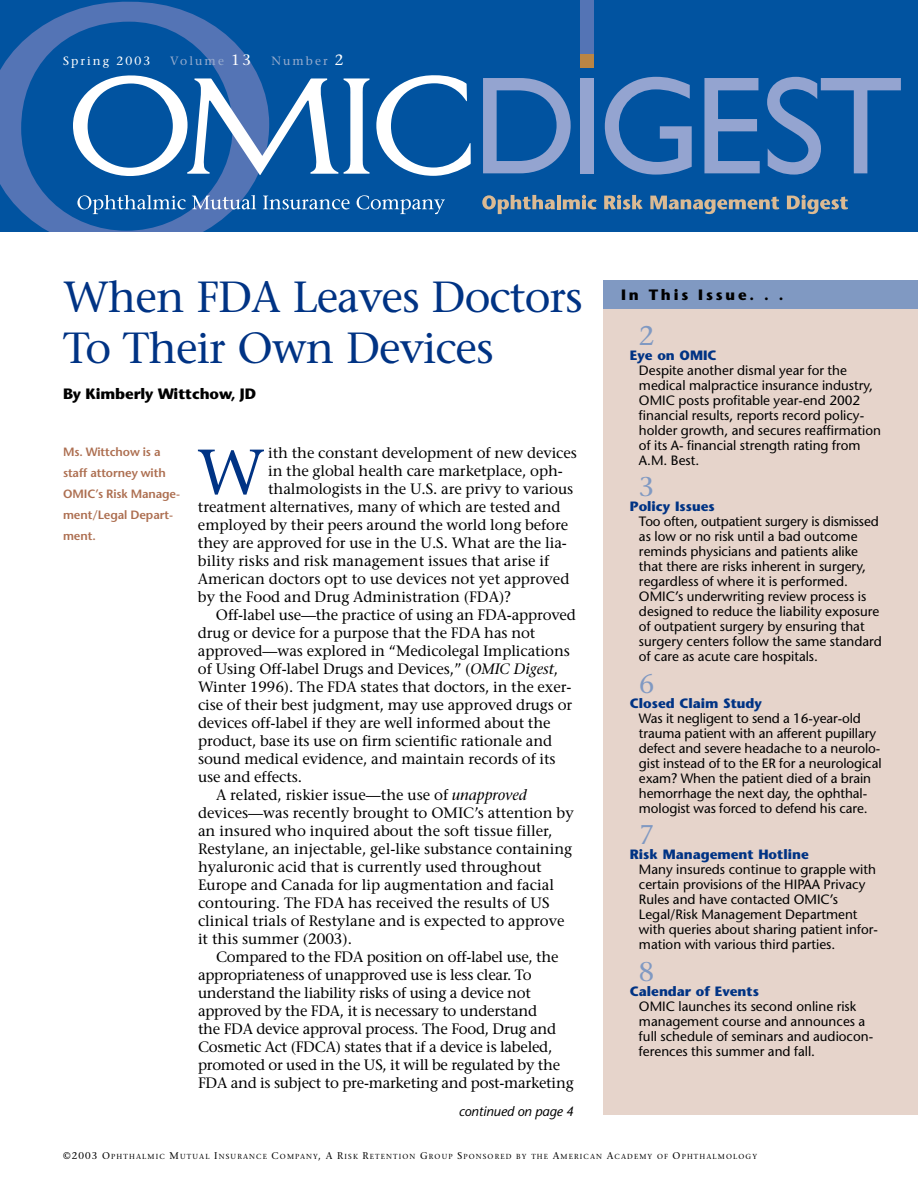
<style>
.page{position:relative;width:918px;height:1188px;background:#fff}
.page>*{position:absolute;margin:0;border:0;box-sizing:border-box;transform-origin:0 0}
.t1{font:64.2px "Stone Serif";color:#003384}
.t2{font:43.5px/51px "Stone Serif";letter-spacing:-.025em;color:#003384}
.t3{font:27px "Stone Serif";color:#8099c2}
.t4{font:15px "Stone Serif";letter-spacing:-.005em;color:#000}
.t5{font:700 15px "Stone Sans";letter-spacing:-.005em;color:#000}
.t6{font:700 15px "Stone Sans";letter-spacing:.19em;color:#000}
.t7{font:13.5px/15px "Stone Sans";color:#000}
.t8{font:700 13.5px "Stone Sans";color:#003384}
.t9{font:italic 13.5px "Stone Sans";letter-spacing:-.005em;color:#000}
.t10{font:600 12px/21px "Stone Sans";letter-spacing:-.005em;color:#ad6f51}
.t11{font:12px "Stone Serif";letter-spacing:.17em;color:#99adce}
.t12{font:12px "Stone Serif";letter-spacing:.17em;color:#fff}
.t13{font:7.35px "Stone Serif";letter-spacing:.155em;color:#000}
.s1{font-size:15px;color:#fff}
.s2{font-style:italic}
.s3{font-size:9.75px}
</style>
<div class="page">
<div style="left:0;top:0;width:918px;height:232px;background:#0153a0"></div>
<svg style="left:0;top:1px;width:269px;height:231px"></svg>
<svg style="left:73px;top:75px;width:297px;height:101px"></svg>
<svg style="left:376px;top:75px;width:95px;height:101px"></svg>
<svg style="left:483px;top:78px;width:88px;height:95px"></svg>
<div style="left:581px;top:78px;width:13px;height:95px;background:#94a4d0"></div>
<div style="left:581px;top:0;width:13px;height:54px;background:#5474b5"></div>
<svg style="left:605px;top:77px;width:87px;height:98px"></svg>
<svg style="left:704px;top:78px;width:56px;height:95px"></svg>
<svg style="left:767px;top:77px;width:134px;height:98px"></svg>
<div style="left:581px;top:54px;width:13px;height:14px;background:#ba8544"></div>
<svg style="left:77px;top:195px;width:109px;height:19px"></svg>
<svg style="left:192px;top:195px;width:64px;height:14px"></svg>
<svg style="left:263px;top:196px;width:87px;height:14px"></svg>
<svg style="left:357px;top:195px;width:88px;height:19px"></svg>
<svg style="left:482px;top:195px;width:73px;height:19px"></svg>
<hr style="left:557px;top:195px;width:4px;height:14px;background:#dbba93">
<svg style="left:563px;top:195px;width:34px;height:14px"></svg>
<svg style="left:604px;top:195px;width:39px;height:14px"></svg>
<svg style="left:650px;top:196px;width:129px;height:18px"></svg>
<svg style="left:787px;top:195px;width:61px;height:19px"></svg>
<div style="left:603px;top:289px;width:315px;height:826px;background:#e6d4cb"></div>
<div style="left:603px;top:280px;width:315px;height:28px;background:#8099c2"></div>
<p class="t12" style="left:63px;top:56px;width:89px">Spring 2003</p>
<p class="t11" style="left:170px;top:56px;width:82px">Volume <span class="s1">13</span></p>
<p class="t11" style="left:272px;top:56px;width:73px">Number <span class="s1">2</span></p>
<h2 class="t2" style="left:63px;top:276px;width:521px">When FDA Leaves Doctors<br>To Their Own Devices</h2>
<p class="t5" style="left:63px;top:388px;width:195px">By Kimberly Wittchow, JD</p>
<p class="t10" style="left:63px;top:442px;width:119px">Ms. Wittchow is a staff attorney with<br>OMIC’s Risk Manage&shy;ment/Legal Depart&shy;ment.</p>
<p class="t4" style="left:268px;top:447px;width:310px">ith the constant development of new devices</p>
<p class="t4" style="left:268px;top:465px;width:296px">in the global health care marketplace, oph-</p>
<p class="t4" style="left:268px;top:483px;width:307px">thalmologists in the U.S. are privy to various</p>
<p class="t4" style="left:198px;top:501px;width:364px">treatment alternatives, many of which are tested and</p>
<p class="t4" style="left:198px;top:519px;width:372px">employed by their peers around the world long before</p>
<p class="t4" style="left:198px;top:537px;width:370px">they are approved for use in the U.S. What are the lia-</p>
<p class="t4" style="left:198px;top:555px;width:353px">bility risks and risk management issues that arise if</p>
<p class="t4" style="left:198px;top:573px;width:373px">American doctors opt to use devices not yet approved</p>
<p class="t4" style="left:198px;top:591px;width:315px">by the Food and Drug Administration (FDA)?</p>
<p class="t4" style="left:216px;top:609px;width:361px">Off-label use—the practice of using an FDA-approved</p>
<p class="t4" style="left:198px;top:627px;width:339px">drug or device for a purpose that the FDA has not</p>
<p class="t4" style="left:198px;top:645px;width:373px">approved—was explored in “Medicolegal Implications</p>
<p class="t4" style="left:198px;top:663px;width:362px">of Using Off-label Drugs and Devices,” (<span class="s2">OMIC Digest</span>,</p>
<p class="t4" style="left:198px;top:681px;width:375px">Winter 1996). The FDA states that doctors, in the exer-</p>
<p class="t4" style="left:198px;top:699px;width:376px">cise of their best judgment, may use approved drugs or</p>
<p class="t4" style="left:198px;top:717px;width:354px">devices off-label if they are well informed about the</p>
<p class="t4" style="left:198px;top:735px;width:356px">product, base its use on firm scientific rationale and</p>
<p class="t4" style="left:198px;top:753px;width:359px">sound medical evidence, and maintain records of its</p>
<p class="t4" style="left:198px;top:771px;width:106px">use and effects.</p>
<p class="t4" style="left:216px;top:789px;width:312px">A related, riskier issue—the use of <span class="s2">unapproved</span></p>
<p class="t4" style="left:198px;top:807px;width:377px">devices—was recently brought to OMIC’s attention by</p>
<p class="t4" style="left:198px;top:825px;width:356px">an insured who inquired about the soft tissue filler,</p>
<p class="t4" style="left:198px;top:843px;width:376px">Restylane, an injectable, gel-like substance containing</p>
<p class="t4" style="left:198px;top:861px;width:345px">hyaluronic acid that is currently used throughout</p>
<p class="t4" style="left:198px;top:879px;width:358px">Europe and Canada for lip augmentation and facial</p>
<p class="t4" style="left:198px;top:897px;width:353px">contouring. The FDA has received the results of US</p>
<p class="t4" style="left:198px;top:915px;width:368px">clinical trials of Restylane and is expected to approve</p>
<p class="t4" style="left:198px;top:933px;width:156px">it this summer (2003).</p>
<p class="t4" style="left:216px;top:951px;width:344px">Compared to the FDA position on off-label use, the</p>
<p class="t4" style="left:198px;top:969px;width:335px">appropriateness of unapproved use is less clear. To</p>
<p class="t4" style="left:198px;top:987px;width:334px">understand the liability risks of using a device not</p>
<p class="t4" style="left:198px;top:1005px;width:341px">approved by the FDA, it is necessary to understand</p>
<p class="t4" style="left:198px;top:1023px;width:360px">the FDA device approval process. The Food, Drug and</p>
<p class="t4" style="left:198px;top:1041px;width:356px">Cosmetic Act (FDCA) states that if a device is labeled,</p>
<p class="t4" style="left:198px;top:1059px;width:364px">promoted or used in the US, it will be regulated by the</p>
<p class="t4" style="left:198px;top:1077px;width:377px">FDA and is subject to pre-marketing and post-marketing</p>
<h1 class="t1" style="left:197px;top:447px;width:69px">W</h1>
<p class="t9" style="left:459px;top:1106px;width:117px">continued on page 4</p>
<p class="t6" style="left:621px;top:289px;width:164px">In This Issue. . .</p>
<h3 class="t3" style="left:639px;top:325px;width:17px">2</h3>
<p class="t8" style="left:630px;top:350px;width:88px">Eye on OMIC</p>
<p class="t7" style="left:639px;top:364px;width:244px">Despite another dismal year for the medical malpractice insurance industry, OMIC posts profitable year-end 2002 financial results, reports record policy&shy;holder growth, and secures reaffirmation of its A- financial strength rating from A.M. Best.</p>
<h3 class="t3" style="left:639px;top:476px;width:17px">3</h3>
<p class="t8" style="left:630px;top:501px;width:86px">Policy Issues</p>
<p class="t7" style="left:639px;top:515px;width:245px">Too often, outpatient surgery is dismissed as low or no risk until a bad outcome reminds physicians and patients alike that there are risks inherent in surgery, regardless of where it is performed.<br>OMIC’s underwriting review process is designed to reduce the liability exposure of outpatient surgery by ensuring that surgery centers follow the same standard of care as acute care hospitals.</p>
<h3 class="t3" style="left:639px;top:673px;width:17px">6</h3>
<p class="t8" style="left:630px;top:698px;width:134px">Closed Claim Study</p>
<p class="t7" style="left:639px;top:712px;width:244px">Was it negligent to send a 16-year-old trauma patient with an afferent pupillary defect and severe headache to a neurolo&shy;gist instead of to the ER for a neurological exam? When the patient died of a brain hemorrhage the next day, the ophthal&shy;mologist was forced to defend his care.</p>
<h3 class="t3" style="left:639px;top:824px;width:17px">7</h3>
<p class="t8" style="left:630px;top:849px;width:180px">Risk Management Hotline</p>
<p class="t7" style="left:639px;top:863px;width:241px">Many insureds continue to grapple with certain provisions of the HIPAA Privacy Rules and have contacted OMIC’s Legal/Risk Management Department with queries about sharing patient infor&shy;mation with various third parties.</p>
<h3 class="t3" style="left:639px;top:961px;width:17px">8</h3>
<p class="t8" style="left:630px;top:986px;width:131px">Calendar of Events</p>
<p class="t7" style="left:639px;top:1000px;width:236px">OMIC launches its second online risk management course and announces a full schedule of seminars and audiocon&shy;ferences this summer and fall.</p>
<p class="t13" style="left:63px;top:1154px;width:696px"><span class="s3">©2003 O</span>PHTHALMIC <span class="s3">M</span>UTUAL <span class="s3">I</span>NSURANCE <span class="s3">C</span>OMPANY<span class="s3">, A R</span>ISK <span class="s3">R</span>ETENTION <span class="s3">G</span>ROUP <span class="s3">S</span>PONSORED BY THE <span class="s3">A</span>MERICAN <span class="s3">A</span>CADEMY OF <span class="s3">O</span>PHTHALMOLOGY</p>
</div>
